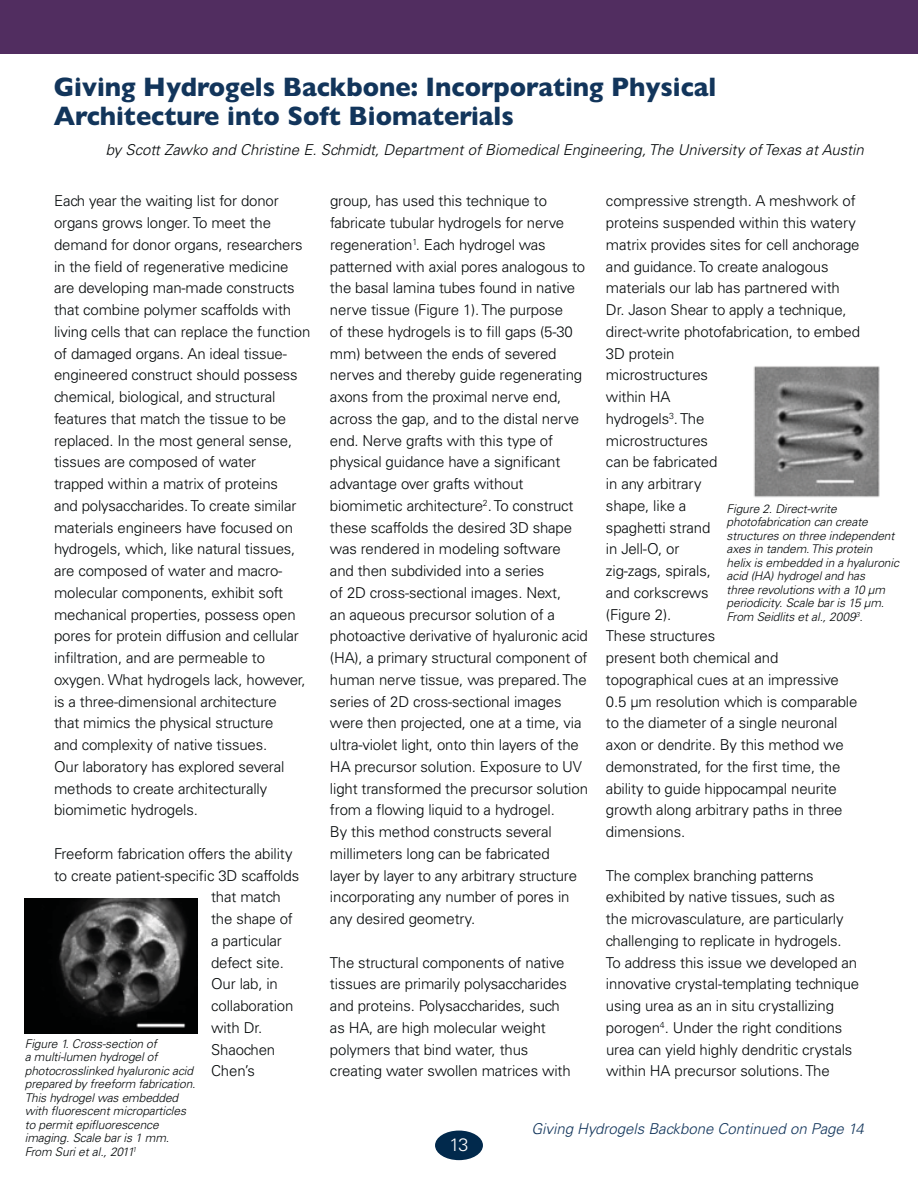
<style>
.page{position:relative;width:918px;height:1188px;background:#fff}
.page>*{position:absolute;margin:0;border:0;box-sizing:border-box;transform-origin:0 0}
.t1{font:700 27px/28.5px "Gill Sans";color:#12355b;scale:.95 1}
.t2{font:300 18px "Univers";color:#fff}
.t3{font:300 15px/21.8px "Univers";letter-spacing:-.01em;color:#040809}
.t4{font:italic 300 15px "Univers";color:#040809}
.t5{font:italic 300 15px "Univers";color:#12355b}
.t6{font:italic 300 12px/13.5px "Univers";letter-spacing:-.01em;color:#040809}
</style>
<div class="page">
<div style="left:0;top:0;width:918px;height:54px;background:#512d60"></div>
<div style="left:435px;top:1131px;width:48px;height:29px;background:#01294c;border-radius:50%"></div>
<img style="left:25px;top:899px;width:173px;height:134px">
<img style="left:753px;top:366px;width:127px;height:132px">
<h1 class="t1" style="left:54px;top:76px;width:699px">Giving Hydrogels Backbone: Incorporating Physical<br>Architecture into Soft Biomaterials</h1>
<p class="t4" style="left:106px;top:144px;width:760px">by Scott Zawko and Christine E. Schmidt, Department of Biomedical Engineering, The University of Texas at Austin</p>
<p class="t3" style="left:54px;top:191px;width:258px">Each year the waiting list for donor organs grows longer. To meet the demand for donor organs, researchers in the field of regenerative medicine are developing man-made constructs that combine polymer scaffolds with living cells that can replace the function of damaged organs. An ideal tissue&shy;engineered construct should possess chemical, biological, and structural features that match the tissue to be replaced. In the most general sense, tissues are composed of water<br>trapped within a matrix of proteins<br>and polysaccharides. To create similar materials engineers have focused on hydrogels, which, like natural tissues, are composed of water and macro&shy;molecular components, exhibit soft mechanical properties, possess open pores for protein diffusion and cellular infiltration, and are permeable to oxygen. What hydrogels lack, however, is a three-dimensional architecture<br>that mimics the physical structure<br>and complexity of native tissues.<br>Our laboratory has explored several methods to create architecturally biomimetic hydrogels.</p>
<p class="t3" style="left:54px;top:844px;width:240px">Freeform fabrication offers the ability</p>
<p class="t3" style="left:54px;top:866px;width:247px">to create patient-specific 3D scaffolds</p>
<p class="t3" style="left:211px;top:887px;width:71px">that match</p>
<p class="t3" style="left:211px;top:909px;width:83px">the shape of</p>
<p class="t3" style="left:211px;top:931px;width:72px">a particular</p>
<p class="t3" style="left:211px;top:953px;width:74px">defect site.</p>
<p class="t3" style="left:211px;top:974px;width:68px">Our lab, in</p>
<p class="t3" style="left:211px;top:996px;width:84px">collaboration</p>
<p class="t3" style="left:211px;top:1018px;width:53px">with Dr.</p>
<p class="t3" style="left:211px;top:1040px;width:66px">Shaochen</p>
<p class="t3" style="left:211px;top:1061px;width:45px">Chen’s</p>
<p class="t6" style="left:25px;top:1038px;width:172px">Figure 1. Cross-section of<br>a multi-lumen hydrogel of photocrosslinked hyaluronic acid prepared by freeform fabrication.<br>This hydrogel was embedded with fluorescent microparticles to permit epifluorescence imaging. Scale bar is 1 mm.<br>From Suri et al., 2011<sup>1</sup></p>
<p class="t3" style="left:330px;top:191px;width:260px">group, has used this technique to fabricate tubular hydrogels for nerve regeneration<sup>1</sup>. Each hydrogel was patterned with axial pores analogous to the basal lamina tubes found in native nerve tissue (Figure 1). The purpose<br>of these hydrogels is to fill gaps (5-30 mm) between the ends of severed nerves and thereby guide regenerating axons from the proximal nerve end, across the gap, and to the distal nerve end. Nerve grafts with this type of physical guidance have a significant advantage over grafts without biomimetic architecture<sup>2</sup>. To construct these scaffolds the desired 3D shape was rendered in modeling software and then subdivided into a series<br>of 2D cross-sectional images. Next,<br>an aqueous precursor solution of a photoactive derivative of hyaluronic acid (HA), a primary structural component of human nerve tissue, was prepared. The series of 2D cross-sectional images were then projected, one at a time, via ultra-violet light, onto thin layers of the HA precursor solution. Exposure to UV light transformed the precursor solution from a flowing liquid to a hydrogel.<br>By this method constructs several millimeters long can be fabricated<br>layer by layer to any arbitrary structure incorporating any number of pores in any desired geometry.</p>
<p class="t3" style="left:330px;top:953px;width:242px">The structural components of native tissues are primarily polysaccharides and proteins. Polysaccharides, such as HA, are high molecular weight polymers that bind water, thus creating water swollen matrices with</p>
<p class="t3" style="left:606px;top:191px;width:256px">compressive strength. A meshwork of proteins suspended within this watery matrix provides sites for cell anchorage and guidance. To create analogous materials our lab has partnered with<br>Dr. Jason Shear to apply a technique, direct-write photofabrication, to embed<br>3D protein<br>microstructures<br>within HA<br>hydrogels<sup>3</sup>. The<br>microstructures<br>can be fabricated<br>in any arbitrary<br>shape, like a<br>spaghetti strand<br>in Jell-O, or<br>zig-zags, spirals,<br>and corkscrews<br>(Figure 2).<br>These structures<br>present both chemical and topographical cues at an impressive<br>0.5 μm resolution which is comparable to the diameter of a single neuronal axon or dendrite. By this method we demonstrated, for the first time, the ability to guide hippocampal neurite growth along arbitrary paths in three dimensions.</p>
<p class="t3" style="left:606px;top:866px;width:255px">The complex branching patterns exhibited by native tissues, such as the microvasculature, are particularly challenging to replicate in hydrogels.<br>To address this issue we developed an innovative crystal-templating technique using urea as an in situ crystallizing porogen<sup>4</sup>. Under the right conditions urea can yield highly dendritic crystals within HA precursor solutions. The</p>
<p class="t6" style="left:727px;top:503px;width:174px">Figure 2. Direct-write photofabrication can create structures on three independent axes in tandem. This protein helix is embedded in a hyaluronic acid (HA) hydrogel and has<br>three revolutions with a 10 μm periodicity. Scale bar is 15 μm.<br>From Seidlits et al., 2009<sup>3</sup>.</p>
<p class="t2" style="left:449px;top:1138px;width:21px">13</p>
<p class="t5" style="left:531px;top:1123px;width:334px">Giving Hydrogels Backbone Continued on Page 14</p>
</div>
